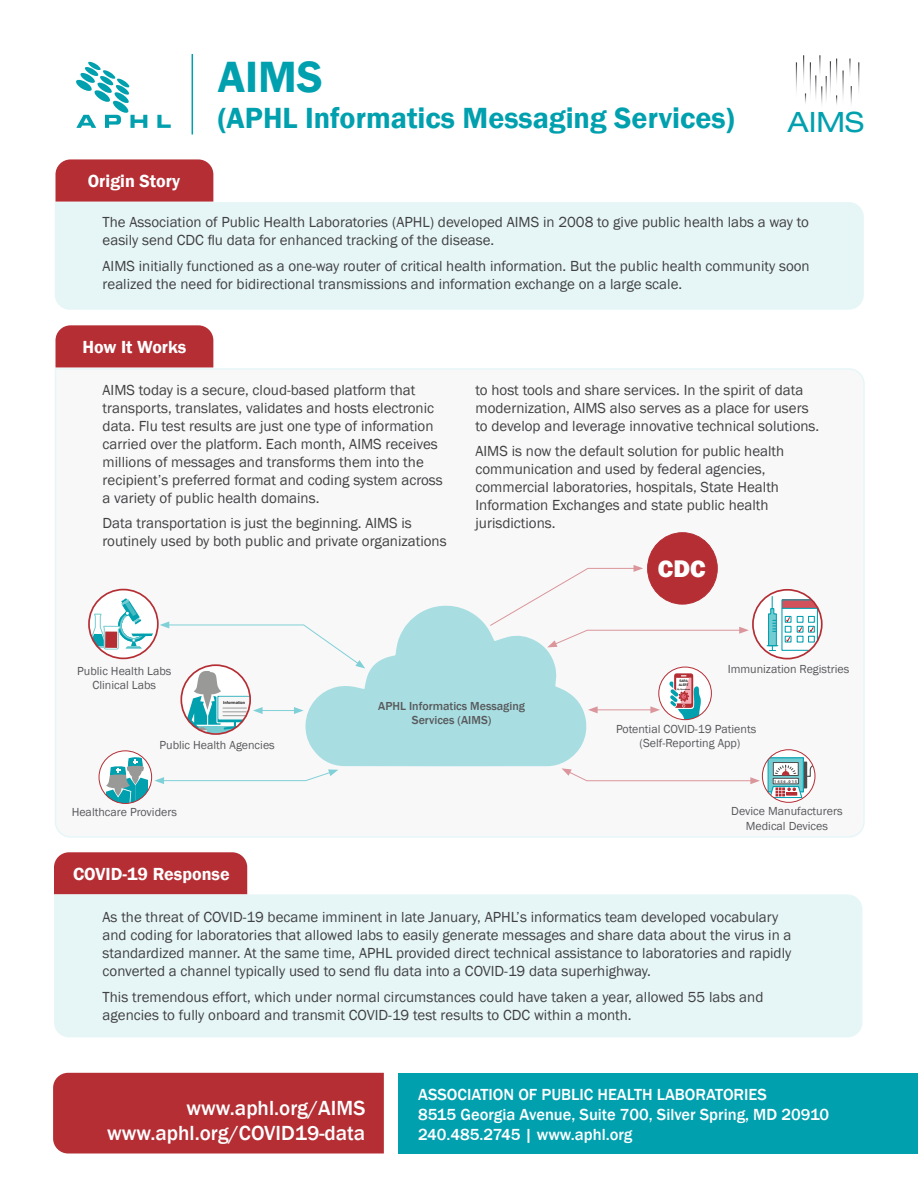
<style>
.page{position:relative;width:918px;height:1188px;background:#fff}
.page>*{position:absolute;margin:0;border:0;box-sizing:border-box;transform-origin:0 0}
.t1{font:600 45px "Franklin Gothic";color:#00a0af}
.t2{font:600 30px "Franklin Gothic";color:#00a0af}
.t3{font:expanded 28.05px "Helvetica Neue LT Std";color:#00a0af}
.t4{font:800 24.75px "Franklin Gothic";color:#fff}
.t5{font:500 21px/25.2px "Franklin Gothic";color:#fff;text-align:right}
.t6{font:600 18px "Franklin Gothic";color:#fff}
.t7{font:500 16.5px/19.8px "Franklin Gothic";color:#fff}
.t8{font:15px/18px "Franklin Gothic";color:#414042}
.t9{font:12px/14.4px "Franklin Gothic";color:#58595b;text-align:center}
.t10{font:500 11.85px/14.2px "Franklin Gothic";color:#58595b;text-align:center}
.t11{font:500 4.35px "Franklin Gothic";color:#000}
.t12{font:700 4.05px "Myriad Pro";color:#4d4d4e}
.t13{font:500 3.45px/4.2px "Franklin Gothic";color:#000}
.t14{font:500 2.1px "Franklin Gothic";color:#000}
</style>
<div class="page">
<div style="left:56px;top:159px;width:157px;height:43px;background:#b42e34"></div>
<div style="left:54px;top:852px;width:193px;height:42px;background:#b42e34"></div>
<div style="left:56px;top:325px;width:157px;height:42px;background:#b42e34"></div>
<div style="left:55px;top:202px;width:809px;height:108px;background:#e6f6f7"></div>
<svg style="left:55px;top:367px;width:810px;height:471px"></svg>
<div style="left:54px;top:894px;width:808px;height:143px;background:#e6f6f7"></div>
<svg style="left:191px;top:726px;width:57px;height:7px"></svg>
<svg style="left:89px;top:590px;width:69px;height:68px"></svg>
<svg style="left:89px;top:598px;width:64px;height:52px"></svg>
<div style="left:105px;top:632px;width:12px;height:16px;background:#b42e34"></div>
<div style="left:88px;top:589px;width:71px;height:70px;border:2px solid #b42e34;border-radius:50%"></div>
<svg style="left:305px;top:605px;width:284px;height:161px;fill:#a8dde1"></svg>
<div style="left:659px;top:667px;width:52px;height:53px;background:#fff;border-radius:50%"></div>
<svg style="left:669px;top:673px;width:32px;height:47px"></svg>
<div style="left:658px;top:667px;width:54px;height:53px;border:1px solid #b42e34;border-radius:50%"></div>
<svg style="left:762px;top:750px;width:53px;height:52px"></svg>
<svg style="left:767px;top:757px;width:48px;height:41px"></svg>
<div style="left:762px;top:749px;width:53px;height:54px;border:1px solid #b42e34;border-radius:50%"></div>
<svg style="left:753px;top:590px;width:69px;height:69px"></svg>
<svg style="left:767px;top:597px;width:51px;height:54px"></svg>
<div style="left:752px;top:589px;width:71px;height:70px;border:2px solid #b42e34;border-radius:50%"></div>
<div style="left:648px;top:533px;width:69px;height:71px;background:#b42e34;border-radius:50%"></div>
<svg style="left:160px;top:621px;width:205px;height:110px"></svg>
<svg style="left:489px;top:565px;width:260px;height:82px"></svg>
<hr style="left:595px;top:709px;width:58px;height:1px;background:#da969a">
<svg style="left:650px;top:706px;width:10px;height:7px"></svg>
<svg style="left:588px;top:706px;width:10px;height:7px"></svg>
<svg style="left:561px;top:768px;width:199px;height:16px"></svg>
<svg style="left:99px;top:751px;width:53px;height:52px"></svg>
<svg style="left:105px;top:757px;width:43px;height:46px"></svg>
<div style="left:99px;top:750px;width:53px;height:54px;border:1px solid #b42e34;border-radius:50%"></div>
<svg style="left:154px;top:769px;width:184px;height:15px"></svg>
<svg style="left:836px;top:59px;width:1px;height:23px"></svg>
<svg style="left:851px;top:86px;width:1px;height:19px"></svg>
<svg style="left:815px;top:75px;width:7px;height:30px"></svg>
<hr style="left:192px;top:54px;width:1px;height:81px;background:#00a0af">
<div style="left:53px;top:1073px;width:331px;height:80px;background:#b42e34"></div>
<div style="left:398px;top:1073px;width:520px;height:81px;background:#00a0af"></div>
<svg style="left:157px;top:115px;width:14px;height:13px"></svg>
<svg style="left:76px;top:62px;width:71px;height:66px"></svg>
<p class="t6" style="left:88px;top:170px;width:94px">Origin Story</p>
<h1 class="t1" style="left:218px;top:49px;width:107px">AIMS</h1>
<h2 class="t2" style="left:218px;top:99px;width:518px">(APHL Informatics Messaging Services)</h2>
<h3 class="t3" style="left:787px;top:105px;width:78px">AIMS</h3>
<p class="t8" style="left:103px;top:214px;width:708px">The Association of Public Health Laboratories (APHL) developed AIMS in 2008 to give public health labs a way to easily send CDC flu data for enhanced tracking of the disease.</p>
<p class="t8" style="left:103px;top:257px;width:709px">AIMS initially functioned as a one-way router of critical health information. But the public health community soon realized the need for bidirectional transmissions and information exchange on a large scale.</p>
<p class="t6" style="left:82px;top:336px;width:106px">How It Works</p>
<p class="t8" style="left:103px;top:381px;width:342px">AIMS today is a secure, cloud-based platform that transports, translates, validates and hosts electronic data. Flu test results are just one type of information carried over the platform. Each month, AIMS receives millions of messages and transforms them into the recipient’s preferred format and coding system across a variety of public health domains.</p>
<p class="t8" style="left:103px;top:515px;width:346px">Data transportation is just the beginning. AIMS is routinely used by both public and private organizations</p>
<p class="t8" style="left:476px;top:381px;width:345px">to host tools and share services. In the spirit of data modernization, AIMS also serves as a place for users to develop and leverage innovative technical solutions.</p>
<p class="t8" style="left:476px;top:443px;width:310px">AIMS is now the default solution for public health communication and used by federal agencies, commercial laboratories, hospitals, State Health Information Exchanges and state public health jurisdictions.</p>
<h3 class="t4" style="left:658px;top:553px;width:49px">CDC</h3>
<p class="t9" style="left:77px;top:664px;width:96px">Public Health Labs<br>Clinical Labs</p>
<p class="t13" style="left:679px;top:679px;width:11px">SARA<br>ALERT</p>
<p class="t14" style="left:677px;top:688px;width:14px">My Symptoms</p>
<p class="t9" style="left:728px;top:662px;width:123px">Immunization Registries</p>
<p class="t11" style="left:223px;top:700px;width:23px">Information</p>
<p class="t9" style="left:159px;top:738px;width:117px">Public Health Agencies</p>
<p class="t9" style="left:72px;top:805px;width:107px">Healthcare Providers</p>
<p class="t6" style="left:73px;top:863px;width:158px">COVID-19 Response</p>
<p class="t10" style="left:378px;top:699px;width:148px">APHL Informatics Messaging<br>Services (AIMS)</p>
<p class="t9" style="left:640px;top:722px;width:118px;text-align:left;text-indent:-24px">Potential COVID-19 Patients (Self-Reporting App)</p>
<p class="t12" style="left:774px;top:779px;width:24px">1 4 5 6 . 0 1 5</p>
<p class="t9" style="left:731px;top:804px;width:113px">Device Manufacturers<br>Medical Devices</p>
<p class="t8" style="left:103px;top:909px;width:690px">As the threat of COVID-19 became imminent in late January, APHL’s informatics team developed vocabulary and coding for laboratories that allowed labs to easily generate messages and share data about the virus in a standardized manner. At the same time, APHL provided direct technical assistance to laboratories and rapidly converted a channel typically used to send flu data into a COVID-19 data superhighway.</p>
<p class="t8" style="left:103px;top:988px;width:662px">This tremendous effort, which under normal circumstances could have taken a year, allowed 55 labs and agencies to fully onboard and transmit COVID-19 test results to CDC within a month.</p>
<h3 class="t5" style="left:107px;top:1095px;width:260px">www.aphl.org/AIMS www.aphl.org/COVID19-data</h3>
<p class="t7" style="left:418px;top:1085px;width:413px">ASSOCIATION OF PUBLIC HEALTH LABORATORIES<br>8515 Georgia Avenue, Suite 700, Silver Spring, MD 20910<br>240.485.2745 | www.aphl.org</p>
</div>
